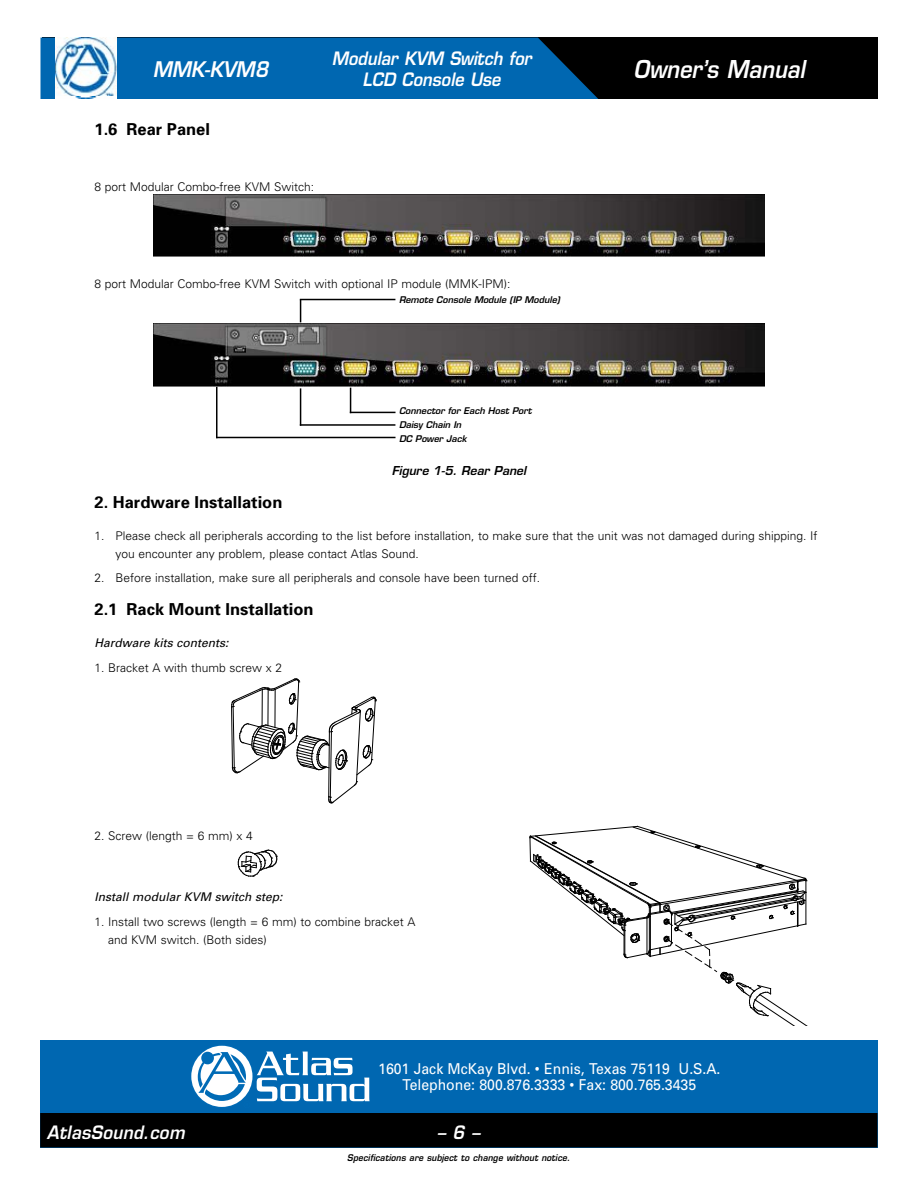
<style>
.page{position:relative;width:918px;height:1188px;background:#fff}
.page>*{position:absolute;margin:0;border:0;box-sizing:border-box;transform-origin:0 0}
.t1{font:italic 600 24px "Eurostile";color:#fff;scale:.9 1}
.t2{font:italic 600 21px "Eurostile";color:#fff;scale:.9 1}
.t3{font:italic 600 18px/21.8px "Eurostile";color:#fff;text-align:center;scale:.9 1}
.t4{font:italic 600 18px "Eurostile";color:#fff;scale:.94 1}
.t5{font:700 16.5px "Univers";color:#000}
.t6{font:15px/16.5px "Univers";color:#fff;text-align:center;scale:.94 1}
.t7{font:300 12px/18px "Univers";color:#000}
.t8{font:italic 12px "Univers";color:#000}
.t9{font:italic 600 12px "Eurostile";color:#000}
.t10{font:italic 600 9px/13.8px "Eurostile";color:#000}
.t11{font:italic 600 9px "Eurostile";color:#000;scale:.94 1}
</style>
<div class="page">
<div style="left:40px;top:1040px;width:838px;height:108px;background:#0067b1"></div>
<div style="left:40px;top:1113px;width:837px;height:35px;background:#000"></div>
<div style="left:42px;top:38px;width:835px;height:61px;background:#000"></div>
<div style="left:40px;top:38px;width:558px;height:61px;background:#0067b1"></div>
<img style="left:55px;top:38px;width:62px;height:61px">
<svg style="left:191px;top:1045px;width:178px;height:62px"></svg>
<img style="left:154px;top:324px;width:610px;height:62px">
<hr style="left:216px;top:387px;width:2px;height:51px;background:#000">
<hr style="left:216px;top:437px;width:180px;height:1px;background:#000">
<hr style="left:300px;top:388px;width:1px;height:38px;background:#000">
<hr style="left:300px;top:424px;width:95px;height:2px;background:#000">
<svg style="left:300px;top:300px;width:1px;height:22px"></svg>
<hr style="left:300px;top:299px;width:95px;height:1px;background:#000">
<svg style="left:350px;top:388px;width:1px;height:24px"></svg>
<hr style="left:350px;top:412px;width:46px;height:1px;background:#000">
<img style="left:154px;top:194px;width:610px;height:62px">
<svg style="left:231px;top:679px;width:145px;height:124px"></svg>
<svg style="left:238px;top:849px;width:39px;height:28px"></svg>
<svg style="left:529px;top:826px;width:279px;height:200px"></svg>
<h3 class="t3" style="left:332px;top:47px;width:223px">Modular KVM Switch for<br>LCD Console Use</h3>
<h2 class="t2" style="left:153px;top:56px;width:130px">MMK-KVM8</h2>
<h1 class="t1" style="left:634px;top:54px;width:192px">Owner’s Manual</h1>
<h3 class="t5" style="left:94px;top:119px;width:117px">1.6 Rear Panel</h3>
<p class="t7" style="left:94px;top:178px;width:221px">8 port Modular Combo-free KVM Switch:</p>
<p class="t7" style="left:94px;top:274px;width:418px">8 port Modular Combo-free KVM Switch with optional IP module (MMK-IPM):</p>
<p class="t10" style="left:399px;top:293px;width:163px">Remote Console Module (IP Module)</p>
<p class="t10" style="left:399px;top:404px;width:134px">Connector for Each Host Port<br>Daisy Chain In<br>DC Power Jack</p>
<p class="t9" style="left:392px;top:463px;width:136px">Figure 1-5. Rear Panel</p>
<h3 class="t5" style="left:94px;top:492px;width:189px">2. Hardware Installation</h3>
<p class="t7" style="left:116px;top:526px;width:703px;text-indent:-21px">1. Please check all peripherals according to the list before installation, to make sure that the unit was not damaged during shipping. If you encounter any problem, please contact Atlas Sound.</p>
<p class="t7" style="left:95px;top:569px;width:447px">2. Before installation, make sure all peripherals and console have been turned off.</p>
<h3 class="t5" style="left:94px;top:599px;width:221px">2.1 Rack Mount Installation</h3>
<p class="t8" style="left:94px;top:635px;width:136px">Hardware kits contents:</p>
<p class="t7" style="left:94px;top:658px;width:189px">1. Bracket A with thumb screw x 2</p>
<p class="t7" style="left:95px;top:827px;width:160px">2. Screw (length = 6 mm) x 4</p>
<p class="t8" style="left:95px;top:890px;width:190px">Install modular KVM switch step:</p>
<p class="t7" style="left:108px;top:912px;width:309px;text-indent:-14px">1. Install two screws (length = 6 mm) to combine bracket A and KVM switch. (Both sides)</p>
<p class="t6" style="left:378px;top:1060px;width:366px">1601 Jack McKay Blvd. • Ennis, Texas 75119 U.S.A.<br>Telephone: 800.876.3333 • Fax: 800.765.3435</p>
<h3 class="t4" style="left:47px;top:1121px;width:148px">AtlasSound.com</h3>
<h3 class="t4" style="left:437px;top:1121px;width:47px">– 6 –</h3>
<p class="t11" style="left:347px;top:1152px;width:239px">Specifications are subject to change without notice.</p>
</div>
